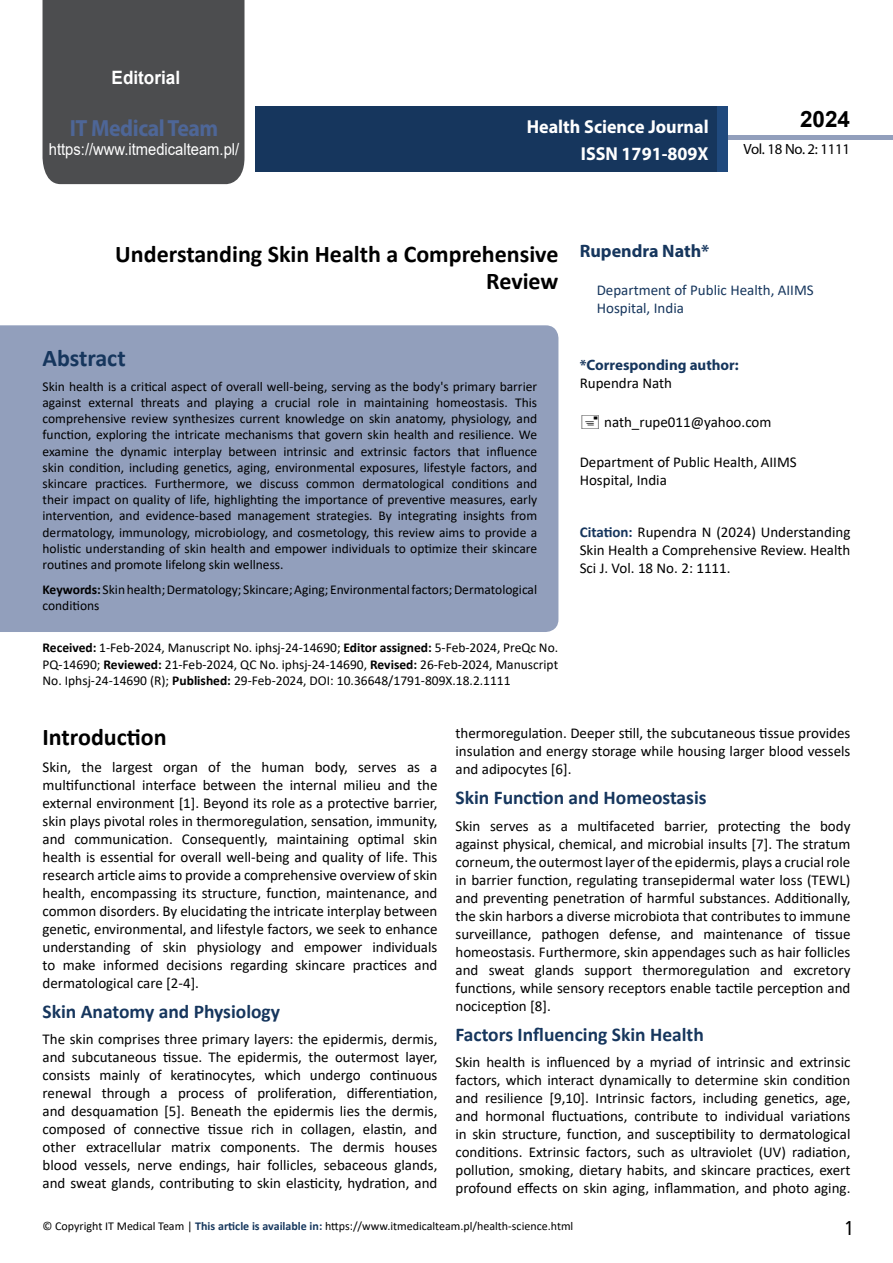
<style>
.page{position:relative;width:893px;height:1263px;background:#fff}
.page>*{position:absolute;margin:0;border:0;box-sizing:border-box;transform-origin:0 0}
.t1{font:25.5px "Tunga";color:#000}
.t2{font:700 24px/26.4px "Calibri";color:#000;text-align:right}
.t3{font:700 24px "Calibri";color:#16365d}
.t4{font:700 23.4px "Myriad Pro";letter-spacing:-.02em;color:#4e6697;scale:.93 1}
.t5{font:700 22.5px "Arial";color:#000}
.t6{font:700 19.5px "Calibri";color:#16365d}
.t7{font:700 18.75px/27.2px "Myriad Pro";color:#fff;text-align:right;scale:.96 1}
.t8{font:700 18.45px "Arial";color:#fff;scale:.93 1}
.t9{font:700 18px "Myriad Pro";color:#16365d}
.t10{font:16.5px "Arial";color:#fff;scale:.89 1}
.t11{font:15px/18px "Calibri";color:#000;text-align:justify}
.t12{font:15px/18px "Calibri";color:#16365d}
.t13{font:700 15px "Myriad Pro";color:#16365d}
.t14{font:14.85px "Myriad Pro";letter-spacing:-.02em;color:#000}
.t15{font:13.5px/16.2px "Calibri";color:#000;text-align:justify}
.t16{font:12px "Calibri";color:#000}
.s1{font-weight:700}
.s2{font-weight:700;color:#16365d}
.s3{font-weight:700;color:#16375d}
</style>
<div class="page">
<div style="left:728px;top:135px;width:165px;height:5px;background:#929fbc"></div>
<div style="left:255px;top:107px;width:462px;height:65px;background:#16365d"></div>
<div style="left:717px;top:107px;width:11px;height:65px;background:#1f497d"></div>
<div style="left:43px;top:0;width:201px;height:184px;background:#4c4d4f"></div>
<div style="left:0;top:325px;width:558px;height:307px;background:#929fbc"></div>
<p class="t8" style="left:112px;top:64px;width:75px">Editorial</p>
<h3 class="t4" style="left:70px;top:113px;width:161px">IT Medical Team</h3>
<p class="t10" style="left:49px;top:138px;width:215px">https://www.itmedicalteam.pl/</p>
<p class="t7" style="left:527px;top:112px;width:191px">Health Science Journal<br>ISSN 1791-809X</p>
<h3 class="t5" style="left:800px;top:104px;width:52px">2024</h3>
<p class="t14" style="left:743px;top:140px;width:108px">Vol. 18 No. 2: 1111</p>
<h2 class="t2" style="left:115px;top:241px;width:445px">Understanding Skin Health a Comprehensive<br>Review</h2>
<h2 class="t3" style="left:43px;top:341px;width:85px">Abstract</h2>
<p class="t15" style="left:43px;top:378px;width:496px">Skin health is a critical aspect of overall well-being, serving as the body's primary barrier against external threats and playing a crucial role in maintaining homeostasis. This comprehensive review synthesizes current knowledge on skin anatomy, physiology, and function, exploring the intricate mechanisms that govern skin health and resilience. We examine the dynamic interplay between intrinsic and extrinsic factors that influence skin condition, including genetics, aging, environmental exposures, lifestyle factors, and skincare practices. Furthermore, we discuss common dermatological conditions and their impact on quality of life, highlighting the importance of preventive measures, early intervention, and evidence-based management strategies. By integrating insights from dermatology, immunology, microbiology, and cosmetology, this review aims to provide a holistic understanding of skin health and empower individuals to optimize their skincare routines and promote lifelong skin wellness.</p>
<p class="t15" style="left:43px;top:581px;width:496px"><span class="s1">Keywords:</span> Skin health; Dermatology; Skincare; Aging; Environmental factors; Dermatological conditions</p>
<p class="t15" style="left:43px;top:639px;width:517px"><span class="s1">Received:</span> 1-Feb-2024, Manuscript No. iphsj-24-14690; <span class="s1">Editor assigned:</span> 5-Feb-2024, PreQc No.<br>PQ-14690; <span class="s1">Reviewed:</span> 21-Feb-2024, QC No. iphsj-24-14690, <span class="s1">Revised:</span> 26-Feb-2024, Manuscript No. Iphsj-24-14690 (R); <span class="s1">Published:</span> 29-Feb-2024, DOI: 10.36648/1791-809X.18.2.1111</p>
<p class="t9" style="left:580px;top:240px;width:131px">Rupendra Nath*</p>
<p class="t12" style="left:597px;top:280px;width:219px">Department of Public Health, AIIMS<br>Hospital, India</p>
<p class="t13" style="left:580px;top:355px;width:161px">*Corresponding author:</p>
<p class="t11" style="left:580px;top:374px;width:94px">Rupendra Nath</p>
<p class="t11" style="left:604px;top:413px;width:169px">nath_rupe011@yahoo.com</p>
<p class="t11" style="left:580px;top:452px;width:219px">Department of Public Health, AIIMS<br>Hospital, India</p>
<p class="t11" style="left:580px;top:522px;width:272px"><span class="s2">Citation:</span> Rupendra N (2024) Understanding Skin Health a Comprehensive Review. Health Sci J. Vol. 18 No. 2: 1111.</p>
<h2 class="t2" style="left:43px;top:724px;width:126px">Introduction</h2>
<p class="t11" style="left:43px;top:757px;width:396px">Skin, the largest organ of the human body, serves as a multifunctional interface between the internal milieu and the external environment [1]. Beyond its role as a protective barrier, skin plays pivotal roles in thermoregulation, sensation, immunity, and communication. Consequently, maintaining optimal skin health is essential for overall well-being and quality of life. This research article aims to provide a comprehensive overview of skin health, encompassing its structure, function, maintenance, and common disorders. By elucidating the intricate interplay between genetic, environmental, and lifestyle factors, we seek to enhance understanding of skin physiology and empower individuals to make informed decisions regarding skincare practices and dermatological care [2-4].</p>
<h3 class="t6" style="left:43px;top:997px;width:239px">Skin Anatomy and Physiology</h3>
<p class="t11" style="left:43px;top:1030px;width:396px">The skin comprises three primary layers: the epidermis, dermis, and subcutaneous tissue. The epidermis, the outermost layer, consists mainly of keratinocytes, which undergo continuous renewal through a process of proliferation, differentiation, and desquamation [5]. Beneath the epidermis lies the dermis, composed of connective tissue rich in collagen, elastin, and other extracellular matrix components. The dermis houses blood vessels, nerve endings, hair follicles, sebaceous glands, and sweat glands, contributing to skin elasticity, hydration, and</p>
<p class="t11" style="left:455px;top:724px;width:396px">thermoregulation. Deeper still, the subcutaneous tissue provides insulation and energy storage while housing larger blood vessels and adipocytes [6].</p>
<h3 class="t6" style="left:455px;top:784px;width:253px">Skin Function and Homeostasis</h3>
<p class="t11" style="left:455px;top:816px;width:396px">Skin serves as a multifaceted barrier, protecting the body against physical, chemical, and microbial insults [7]. The stratum corneum, the outermost layer of the epidermis, plays a crucial role in barrier function, regulating transepidermal water loss (TEWL) and preventing penetration of harmful substances. Additionally, the skin harbors a diverse microbiota that contributes to immune surveillance, pathogen defense, and maintenance of tissue homeostasis. Furthermore, skin appendages such as hair follicles and sweat glands support thermoregulation and excretory functions, while sensory receptors enable tactile perception and nociception [8].</p>
<h3 class="t6" style="left:455px;top:1020px;width:250px">Factors Influencing Skin Health</h3>
<p class="t11" style="left:455px;top:1053px;width:396px">Skin health is influenced by a myriad of intrinsic and extrinsic factors, which interact dynamically to determine skin condition and resilience [9,10]. Intrinsic factors, including genetics, age, and hormonal fluctuations, contribute to individual variations in skin structure, function, and susceptibility to dermatological conditions. Extrinsic factors, such as ultraviolet (UV) radiation, pollution, smoking, dietary habits, and skincare practices, exert profound effects on skin aging, inflammation, and photo aging.</p>
<p class="t16" style="left:43px;top:1217px;width:532px">© Copyright IT Medical Team | <span class="s3">This article is available in:</span> https://www.itmedicalteam.pl/health-science.html</p>
<h1 class="t1" style="left:845px;top:1211px;width:9px">1</h1>
</div>
